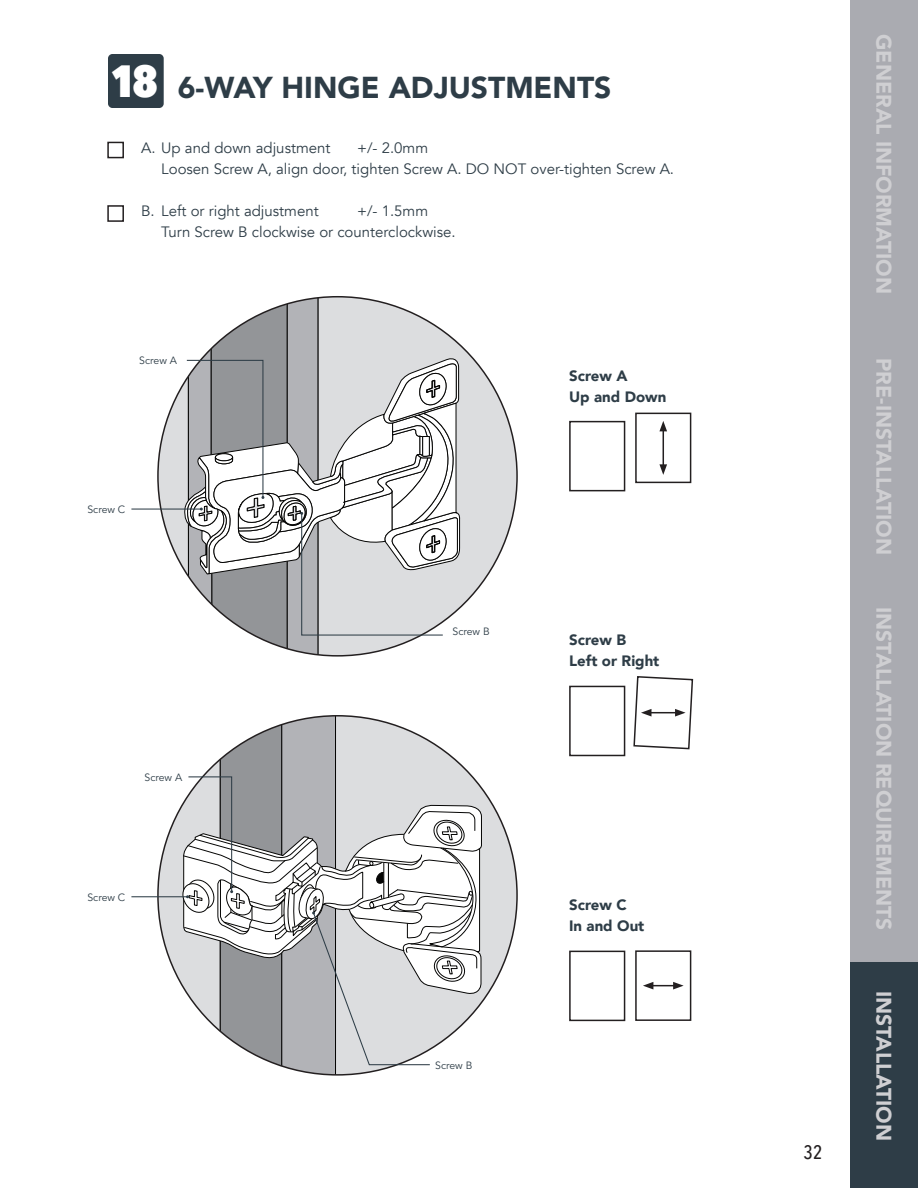
<style>
.page{position:relative;width:918px;height:1188px;background:#fff}
.page>*{position:absolute;margin:0;border:0;box-sizing:border-box;transform-origin:0 0}
.t1{font:800 45px "Avenir Next Condensed";color:#fff}
.t2{font:900 30px "Avenir LT Std";color:#2e3d47}
.t3{font:900 21px "Avenir LT Std";color:#cfcfd2}
.t4{font:500 19.5px "Avenir Next Condensed";color:#231f20}
.Body{font:15px "Avenir";color:#2e3d47}
.Subheader_Notes{font:900 15px/21px "Avenir";color:#2e3d47}
.Callout{font:10.5px "Avenir LT Std";color:#2e3d47}
</style>
<div class="page">
<div style="left:850px;top:0;width:68px;height:1188px;background:#2e3d47"></div>
<svg style="left:461px;top:345px;width:56px;height:263px"></svg>
<svg style="left:480px;top:785px;width:37px;height:221px"></svg>
<div style="left:850px;top:0;width:68px;height:961px;background:#aaabb1"></div>
<div style="left:107px;top:142px;width:17px;height:16px;border:2px solid #231f20"></div>
<div style="left:107px;top:205px;width:17px;height:17px;border:2px solid #231f20"></div>
<div style="left:108px;top:54px;width:56px;height:54px;background:#2e3d47;border-radius:4px"></div>
<div style="left:569px;top:421px;width:56px;height:70px;border:2px solid #231f20"></div>
<div style="left:635px;top:413px;width:56px;height:70px;border:2px solid #231f20"></div>
<hr style="left:663px;top:429px;width:1px;height:38px;background:#231f20">
<svg style="left:659px;top:421px;width:8px;height:10px"></svg>
<svg style="left:659px;top:464px;width:8px;height:11px"></svg>
<div style="left:569px;top:951px;width:56px;height:70px;border:2px solid #231f20"></div>
<div style="left:635px;top:950px;width:56px;height:71px;border:2px solid #231f20"></div>
<svg style="left:643px;top:982px;width:41px;height:7px"></svg>
<div style="left:569px;top:686px;width:56px;height:70px;border:2px solid #231f20"></div>
<svg style="left:633px;top:676px;width:61px;height:74px"></svg>
<hr style="left:131px;top:509px;width:70px;height:1px;background:#2e3d47">
<svg style="left:158px;top:297px;width:303px;height:359px"></svg>
<hr style="left:131px;top:896px;width:57px;height:1px;background:#2e3d47">
<svg style="left:158px;top:716px;width:322px;height:359px"></svg>
<p class="t1" style="left:111px;top:53px;width:49px">18</p>
<p class="t2" style="left:178px;top:69px;width:435px">6-WAY HINGE ADJUSTMENTS</p>
<p class="Body" style="left:141px;top:139px;width:191px">A. Up and down adjustment</p>
<p class="Body" style="left:357px;top:139px;width:73px">+/- 2.0mm</p>
<p class="Body" style="left:161px;top:160px;width:514px">Loosen Screw A, align door, tighten Screw A. DO NOT over-tighten Screw A.</p>
<p class="Body" style="left:141px;top:202px;width:179px">B. Left or right adjustment</p>
<p class="Body" style="left:357px;top:202px;width:73px">+/- 1.5mm</p>
<p class="Body" style="left:161px;top:223px;width:296px">Turn Screw B clockwise or counterclockwise.</p>
<p class="Callout" style="left:139px;top:355px;width:39px">Screw A</p>
<p class="Callout" style="left:87px;top:504px;width:39px">Screw C</p>
<p class="Callout" style="left:145px;top:772px;width:39px">Screw A</p>
<p class="Callout" style="left:87px;top:891px;width:39px">Screw C</p>
<p class="Subheader_Notes" style="left:569px;top:364px;width:99px">Screw A<br>Up and Down</p>
<p class="Callout" style="left:453px;top:625px;width:39px">Screw B</p>
<p class="Subheader_Notes" style="left:569px;top:629px;width:92px">Screw B<br>Left or Right</p>
<p class="Callout" style="left:435px;top:1059px;width:39px">Screw B</p>
<p class="Subheader_Notes" style="left:569px;top:894px;width:77px">Screw C<br>In and Out</p>
<h3 class="t4" style="left:804px;top:1141px;width:20px">32</h3>
<p class="t3" style="left:897px;top:34px;width:261px;rotate:90deg">GENERAL INFORMATION</p>
<p class="t3" style="left:897px;top:358px;width:198px;rotate:90deg">PRE-INSTALLATION</p>
<p class="t3" style="left:897px;top:607px;width:325px;rotate:90deg">INSTALLATION REQUIREMENTS</p>
<p class="t3" style="left:897px;top:991px;width:152px;rotate:90deg">INSTALLATION</p>
</div>
